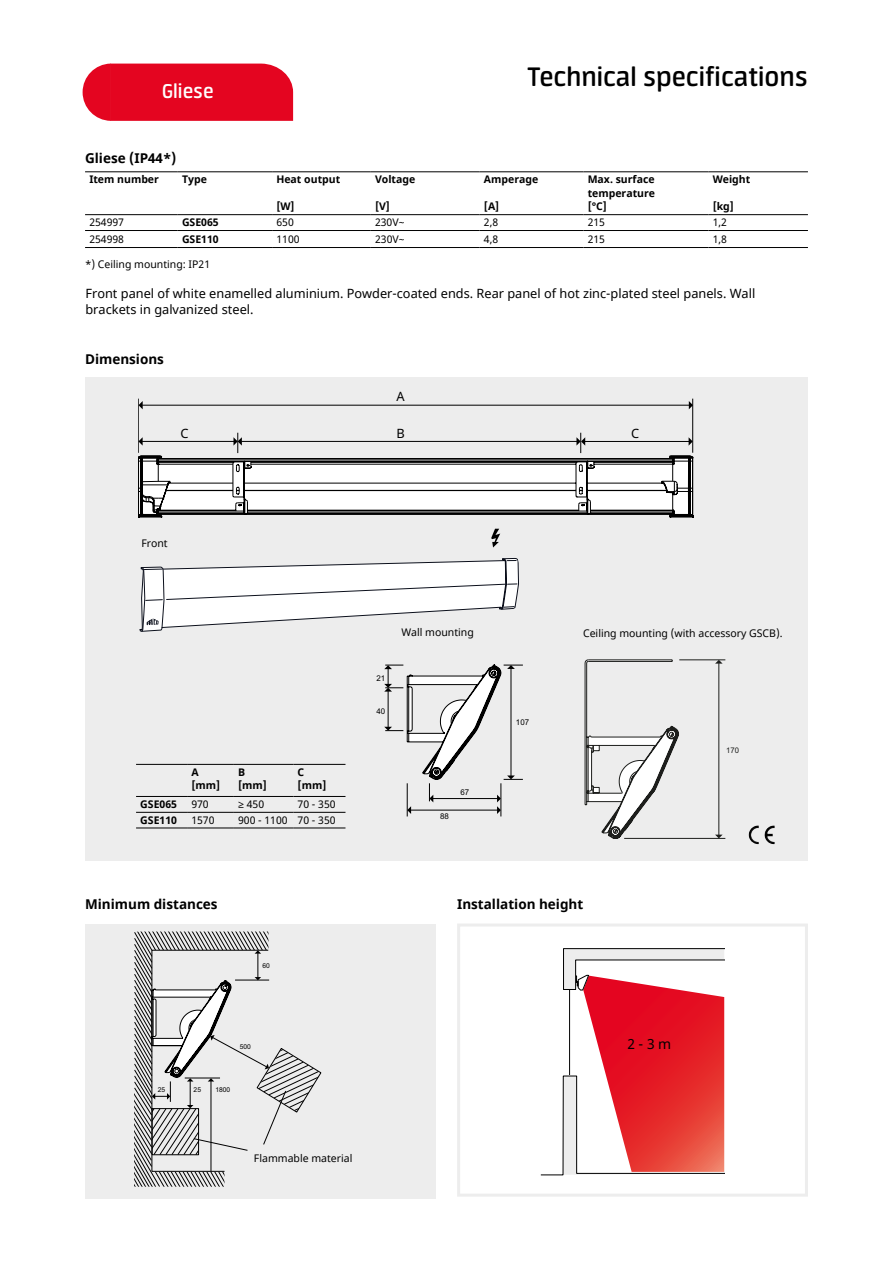
<style>
.page{position:relative;width:893px;height:1263px;background:#fff}
.page>*{position:absolute;margin:0;border:0;box-sizing:border-box;transform-origin:0 0}
.t1{font:600 30px "Neuron";color:#000}
.t2{font:600 22.5px "Neuron";color:#fff}
.t3{font:13.95px "Noto Sans";color:#000}
.t4{font:700 13.5px "Noto Sans";color:#000}
.t5{font:12.9px "Noto Sans";color:#000}
.t6{font:12.75px/15.3px "Noto Sans";color:#000}
.t7{font:10.5px "Noto Sans";color:#000}
.t8{font:700 10.5px/13.5px "Noto Sans";color:#000}
.t9{font:7.95px "Arial";color:#000}
.t10{font:7.8px "Arial";color:#1d1e1c}
.t11{font:6.75px "Arial";color:#000}
</style>
<div class="page">
<div style="left:457px;top:923px;width:351px;height:273px;border:3px solid #ededed"></div>
<div style="left:85px;top:923px;width:351px;height:275px;background:#ededed"></div>
<div style="left:85px;top:377px;width:723px;height:483px;background:#ededed"></div>
<hr style="left:138px;top:399px;width:1px;height:54px;background:#000">
<hr style="left:692px;top:399px;width:1px;height:54px;background:#000">
<hr style="left:142px;top:405px;width:547px;height:1px;background:#000">
<svg style="left:139px;top:401px;width:4px;height:8px"></svg>
<svg style="left:689px;top:401px;width:4px;height:8px"></svg>
<svg style="left:138px;top:433px;width:556px;height:85px"></svg>
<svg style="left:134px;top:931px;width:187px;height:256px"></svg>
<hr style="left:136px;top:828px;width:51px;height:1px;background:#000">
<hr style="left:187px;top:828px;width:47px;height:1px;background:#000">
<hr style="left:234px;top:828px;width:59px;height:1px;background:#000">
<hr style="left:293px;top:828px;width:52px;height:1px;background:#000">
<hr style="left:136px;top:812px;width:51px;height:1px;background:#000">
<hr style="left:187px;top:812px;width:47px;height:1px;background:#000">
<hr style="left:234px;top:812px;width:59px;height:1px;background:#000">
<hr style="left:293px;top:812px;width:52px;height:1px;background:#000">
<hr style="left:136px;top:764px;width:51px;height:1px;background:#000">
<hr style="left:187px;top:764px;width:47px;height:1px;background:#000">
<hr style="left:234px;top:764px;width:59px;height:1px;background:#000">
<hr style="left:293px;top:764px;width:52px;height:1px;background:#000">
<hr style="left:136px;top:796px;width:51px;height:1px;background:#000">
<hr style="left:187px;top:796px;width:47px;height:1px;background:#000">
<hr style="left:234px;top:796px;width:59px;height:1px;background:#000">
<hr style="left:293px;top:796px;width:52px;height:1px;background:#000">
<svg style="left:541px;top:948px;width:183px;height:227px"></svg>
<hr style="left:501px;top:783px;width:1px;height:33px;background:#000">
<svg style="left:384px;top:665px;width:139px;height:149px"></svg>
<hr style="left:407px;top:783px;width:1px;height:33px;background:#000">
<svg style="left:585px;top:659px;width:141px;height:180px"></svg>
<svg style="left:139px;top:529px;width:380px;height:103px"></svg>
<div style="left:83px;top:64px;width:210px;height:57px;background:#e40520"></div>
<img style="left:749px;top:825px;width:26px;height:19px">
<hr style="left:85px;top:171px;width:93px;height:1px;background:#000">
<hr style="left:178px;top:171px;width:94px;height:1px;background:#000">
<hr style="left:272px;top:171px;width:99px;height:1px;background:#000">
<hr style="left:371px;top:171px;width:109px;height:1px;background:#000">
<hr style="left:480px;top:171px;width:103px;height:1px;background:#000">
<hr style="left:583px;top:171px;width:125px;height:1px;background:#000">
<hr style="left:708px;top:171px;width:100px;height:1px;background:#000">
<hr style="left:85px;top:214px;width:93px;height:1px;background:#000">
<hr style="left:178px;top:214px;width:94px;height:1px;background:#000">
<hr style="left:272px;top:214px;width:99px;height:1px;background:#000">
<hr style="left:371px;top:214px;width:109px;height:1px;background:#000">
<hr style="left:480px;top:214px;width:103px;height:1px;background:#000">
<hr style="left:583px;top:214px;width:125px;height:1px;background:#000">
<hr style="left:708px;top:214px;width:100px;height:1px;background:#000">
<hr style="left:85px;top:230px;width:93px;height:1px;background:#000">
<hr style="left:178px;top:230px;width:94px;height:1px;background:#000">
<hr style="left:272px;top:230px;width:99px;height:1px;background:#000">
<hr style="left:371px;top:230px;width:109px;height:1px;background:#000">
<hr style="left:480px;top:230px;width:103px;height:1px;background:#000">
<hr style="left:583px;top:230px;width:125px;height:1px;background:#000">
<hr style="left:708px;top:230px;width:100px;height:1px;background:#000">
<hr style="left:85px;top:247px;width:93px;height:1px;background:#000">
<hr style="left:178px;top:247px;width:94px;height:1px;background:#000">
<hr style="left:272px;top:247px;width:99px;height:1px;background:#000">
<hr style="left:371px;top:247px;width:109px;height:1px;background:#000">
<hr style="left:480px;top:247px;width:103px;height:1px;background:#000">
<hr style="left:583px;top:247px;width:125px;height:1px;background:#000">
<hr style="left:708px;top:247px;width:100px;height:1px;background:#000">
<h2 class="t2" style="left:162px;top:79px;width:53px">Gliese</h2>
<p class="t4" style="left:85px;top:149px;width:93px">Gliese (IP44*)</p>
<p class="t8" style="left:89px;top:173px;width:71px">Item number</p>
<p class="t8" style="left:182px;top:173px;width:26px">Type</p>
<p class="t8" style="left:276px;top:173px;width:65px">Heat output</p>
<p class="t8" style="left:276px;top:200px;width:20px">[W]</p>
<p class="t8" style="left:375px;top:173px;width:42px">Voltage</p>
<p class="t8" style="left:375px;top:200px;width:17px">[V]</p>
<h1 class="t1" style="left:527px;top:60px;width:282px">Technical specifications</h1>
<p class="t8" style="left:484px;top:173px;width:56px">Amperage</p>
<p class="t8" style="left:484px;top:200px;width:17px">[A]</p>
<p class="t8" style="left:588px;top:173px;width:69px;text-align:justify">Max. surface temperature [°C]</p>
<p class="t8" style="left:713px;top:173px;width:39px">Weight</p>
<p class="t8" style="left:713px;top:200px;width:23px">[kg]</p>
<p class="t7" style="left:89px;top:215px;width:36px">254997</p>
<p class="t8" style="left:182px;top:216px;width:38px">GSE065</p>
<p class="t7" style="left:276px;top:215px;width:19px">650</p>
<p class="t7" style="left:375px;top:215px;width:31px">230V~</p>
<p class="t7" style="left:484px;top:215px;width:16px">2,8</p>
<p class="t7" style="left:588px;top:215px;width:19px">215</p>
<p class="t7" style="left:713px;top:215px;width:16px">1,2</p>
<p class="t7" style="left:89px;top:232px;width:36px">254998</p>
<p class="t8" style="left:182px;top:232px;width:38px">GSE110</p>
<p class="t7" style="left:276px;top:232px;width:25px">1100</p>
<p class="t7" style="left:375px;top:232px;width:31px">230V~</p>
<p class="t7" style="left:484px;top:232px;width:16px">4,8</p>
<p class="t7" style="left:588px;top:232px;width:19px">215</p>
<p class="t7" style="left:713px;top:232px;width:16px">1,8</p>
<p class="t7" style="left:85px;top:257px;width:127px">*) Ceiling mounting: IP21</p>
<p class="t6" style="left:85px;top:286px;width:671px">Front panel of white enamelled aluminium. Powder-coated ends. Rear panel of hot zinc‑plated steel panels. Wall brackets in galvanized steel.</p>
<p class="t4" style="left:85px;top:350px;width:80px">Dimensions</p>
<p class="t5" style="left:396px;top:387px;width:10px">A</p>
<p class="t5" style="left:181px;top:425px;width:10px">C</p>
<p class="t5" style="left:396px;top:425px;width:10px">B</p>
<p class="t5" style="left:631px;top:425px;width:10px">C</p>
<p class="t7" style="left:141px;top:536px;width:28px">Front</p>
<p class="t8" style="left:191px;top:766px;width:30px">A [mm]</p>
<p class="t8" style="left:238px;top:766px;width:30px">B [mm]</p>
<p class="t8" style="left:298px;top:766px;width:30px">C [mm]</p>
<p class="t9" style="left:377px;top:672px;width:10px">21</p>
<p class="t9" style="left:376px;top:705px;width:10px">40</p>
<p class="t7" style="left:402px;top:625px;width:74px">Wall mounting</p>
<p class="t7" style="left:583px;top:626px;width:201px">Ceiling mounting (with accessory GSCB).</p>
<p class="t9" style="left:460px;top:787px;width:10px">67</p>
<p class="t9" style="left:516px;top:716px;width:15px">107</p>
<p class="t10" style="left:726px;top:744px;width:14px">170</p>
<p class="t8" style="left:140px;top:798px;width:38px">GSE065</p>
<p class="t7" style="left:191px;top:797px;width:19px">970</p>
<p class="t7" style="left:238px;top:797px;width:28px">≥ 450</p>
<p class="t7" style="left:298px;top:797px;width:39px">70 - 350</p>
<p class="t8" style="left:140px;top:813px;width:38px">GSE110</p>
<p class="t7" style="left:191px;top:813px;width:25px">1570</p>
<p class="t7" style="left:238px;top:813px;width:99px">900 - 1100 70 - 350</p>
<p class="t4" style="left:85px;top:894px;width:134px">Minimum distances</p>
<p class="t11" style="left:262px;top:961px;width:9px">60</p>
<p class="t11" style="left:240px;top:1042px;width:13px">500</p>
<p class="t11" style="left:158px;top:1085px;width:9px">25</p>
<p class="t11" style="left:194px;top:1085px;width:9px">25</p>
<p class="t11" style="left:215px;top:1085px;width:16px">1800</p>
<p class="t7" style="left:254px;top:1151px;width:100px">Flammable material</p>
<p class="t9" style="left:440px;top:810px;width:10px">88</p>
<p class="t4" style="left:457px;top:894px;width:128px">Installation height</p>
<h3 class="t3" style="left:627px;top:1034px;width:46px">2 - 3 m</h3>
</div>
